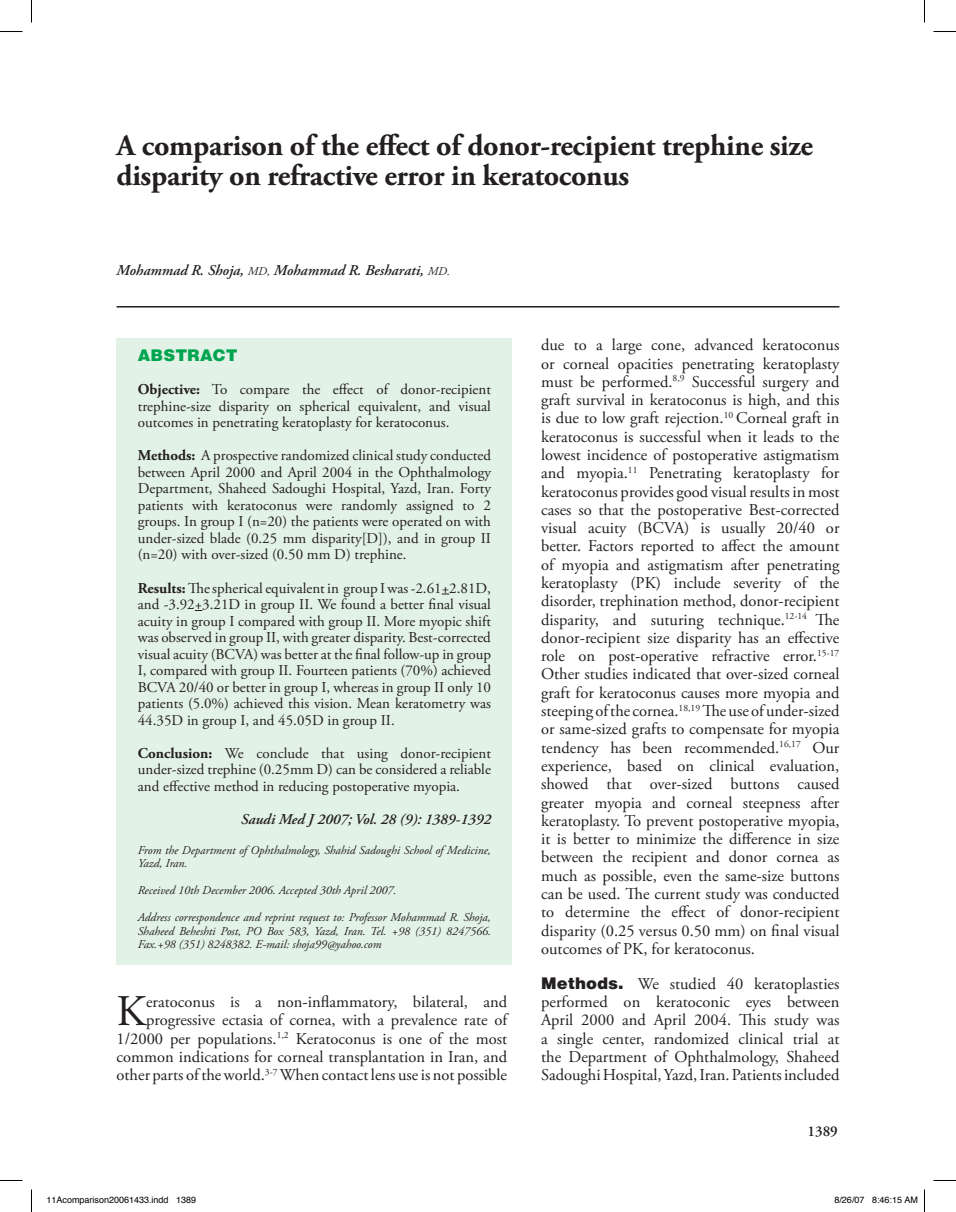
<style>
.page{position:relative;width:956px;height:1212px;background:#fff}
.page>*{position:absolute;margin:0;border:0;box-sizing:border-box;transform-origin:0 0}
.t1{font:43.65px "Adobe Garamond Pro";color:#231f20}
.t2{font:700 30px/30px "Adobe Garamond Pro";letter-spacing:-.01em;color:#231f20}
.t3{font:16.5px/18.3px "Adobe Garamond Pro";color:#231f20;text-align:justify}
.t4{font:900 16.5px "Helvetica";color:#00a54f}
.t5{font:15px/16.5px "Adobe Garamond Pro";color:#231f20;text-align:justify}
.t6{font:italic 600 15px "Adobe Garamond Pro";color:#231f20}
.t7{font:600 15px "Adobe Garamond Pro";color:#231f20}
.t8{font:italic 12px/13.5px "Adobe Garamond Pro";color:#231f20}
.t9{font:9px "Helvetica";color:#000}
.s1{font-weight:400;font-size:12px}
.s2{font-weight:700}
.s3{font-family:"Helvetica";font-weight:900}
</style>
<div class="page">
<hr style="left:117px;top:306px;width:722px;height:1px;background:#231f20">
<div style="left:117px;top:338px;width:395px;height:626px;background:#e3f2e7"></div>
<svg style="left:0;top:31px;width:22px;height:1px"></svg>
<svg style="left:933px;top:31px;width:23px;height:1px"></svg>
<svg style="left:31px;top:0;width:1px;height:22px"></svg>
<svg style="left:31px;top:1189px;width:1px;height:22px"></svg>
<svg style="left:924px;top:0;width:1px;height:22px"></svg>
<svg style="left:924px;top:1189px;width:1px;height:22px"></svg>
<h2 class="t2" style="left:117px;top:131px;width:698px">A comparison of the effect of donor-recipient trephine size disparity on refractive error in keratoconus</h2>
<p class="t6" style="left:117px;top:262px;width:335px">Mohammad R. Shoja, <span class="s1">MD,</span> Mohammad R. Besharati, <span class="s1">MD.</span></p>
<p class="t4" style="left:138px;top:345px;width:101px">ABSTRACT</p>
<p class="t5" style="left:138px;top:382px;width:355px"><span class="s2">Objective:</span> To compare the effect of donor-recipient trephine-size disparity on spherical equivalent, and visual outcomes in penetrating keratoplasty for keratoconus.</p>
<p class="t5" style="left:138px;top:448px;width:355px"><span class="s2">Methods:</span> A prospective randomized clinical study conducted between April 2000 and April 2004 in the Ophthalmology Department, Shaheed Sadoughi Hospital, Yazd, Iran. Forty patients with keratoconus were randomly assigned to 2 groups. In group I (n=20) the patients were operated on with under-sized blade (0.25 mm disparity[D]), and in group II (n=20) with over-sized (0.50 mm D) trephine.</p>
<p class="t5" style="left:138px;top:580px;width:355px"><span class="s2">Results:</span> The spherical equivalent in group I was -2.61+2.81D, and -3.92+3.21D in group II. We found a better final visual acuity in group I compared with group II. More myopic shift was observed in group II, with greater disparity. Best-corrected visual acuity (BCVA) was better at the final follow-up in group I, compared with group II. Fourteen patients (70%) achieved BCVA 20/40 or better in group I, whereas in group II only 10 patients (5.0%) achieved this vision. Mean keratometry was 44.35D in group I, and 45.05D in group II.</p>
<p class="t5" style="left:138px;top:745px;width:355px"><span class="s2">Conclusion:</span> We conclude that using donor-recipient under-sized trephine (0.25mm D) can be considered a reliable and effective method in reducing postoperative myopia.</p>
<p class="t6" style="left:241px;top:810px;width:251px">Saudi Med J 2007; Vol. 28 (9): 1389-1392</p>
<p class="t8" style="left:138px;top:843px;width:355px">From the Department of Ophthalmology, Shahid Sadoughi School of Medicine,<br>Yazd, Iran.</p>
<p class="t8" style="left:138px;top:883px;width:260px">Received 10th December 2006. Accepted 30th April 2007.</p>
<p class="t8" style="left:138px;top:910px;width:355px;text-align:justify">Address correspondence and reprint request to: Professor Mohammad R. Shoja, Shaheed Beheshti Post, PO Box 583, Yazd, Iran. Tel. +98 (351) 8247566.<br>Fax.+98 (351) 8248382. E-mail: shoja99@yahoo.com</p>
<p class="t3" style="left:117px;top:992px;width:392px;text-align:right">eratoconus is a non-inflammatory, bilateral, and progressive ectasia of cornea, with a prevalence rate of 1/2000 per populations.<sup>1,2</sup> Keratoconus is one of the most common indications for corneal transplantation in Iran, and other parts of the world.<sup>3-7</sup> When contact lens use is not possible</p>
<h1 class="t1" style="left:117px;top:984px;width:31px">K</h1>
<p class="t3" style="left:541px;top:336px;width:300px">due to a large cone, advanced keratoconus or corneal opacities penetrating keratoplasty must be performed.<sup>8,9</sup> Successful surgery and graft survival in keratoconus is high, and this is due to low graft rejection.<sup>10</sup> Corneal graft in keratoconus is successful when it leads to the lowest incidence of postoperative astigmatism and myopia.<sup>11</sup> Penetrating keratoplasty for keratoconus provides good visual results in most cases so that the postoperative Best-corrected visual acuity (BCVA) is usually 20/40 or better. Factors reported to affect the amount of myopia and astigmatism after penetrating keratoplasty (PK) include severity of the disorder, trephination method, donor-recipient disparity, and suturing technique.<sup>12-14</sup> The donor-recipient size disparity has an effective role on post-operative refractive error.<sup>15-17<br></sup>Other studies indicated that over-sized corneal graft for keratoconus causes more myopia and steeping of the cornea.<sup>18,19</sup> The use of under-sized or same-sized grafts to compensate for myopia tendency has been recommended.<sup>16,17</sup> Our experience, based on clinical evaluation, showed that over-sized buttons caused greater myopia and corneal steepness after keratoplasty. To prevent postoperative myopia, it is better to minimize the difference in size between the recipient and donor cornea as much as possible, even the same-size buttons can be used. The current study was conducted to determine the effect of donor-recipient disparity (0.25 versus 0.50 mm) on final visual outcomes of PK, for keratoconus.</p>
<p class="t3" style="left:541px;top:974px;width:300px"><span class="s3">Methods.</span> We studied 40 keratoplasties performed on keratoconic eyes between April 2000 and April 2004. This study was a single center, randomized clinical trial at the Department of Ophthalmology, Shaheed Sadoughi Hospital, Yazd, Iran. Patients included</p>
<p class="t7" style="left:807px;top:1121px;width:32px">1389</p>
<p class="t9" style="left:46px;top:1191px;width:151px">11Acomparison20061433.indd 1389</p>
<p class="t9" style="left:834px;top:1191px;width:85px">8/26/07 8:46:15 AM</p>
</div>
